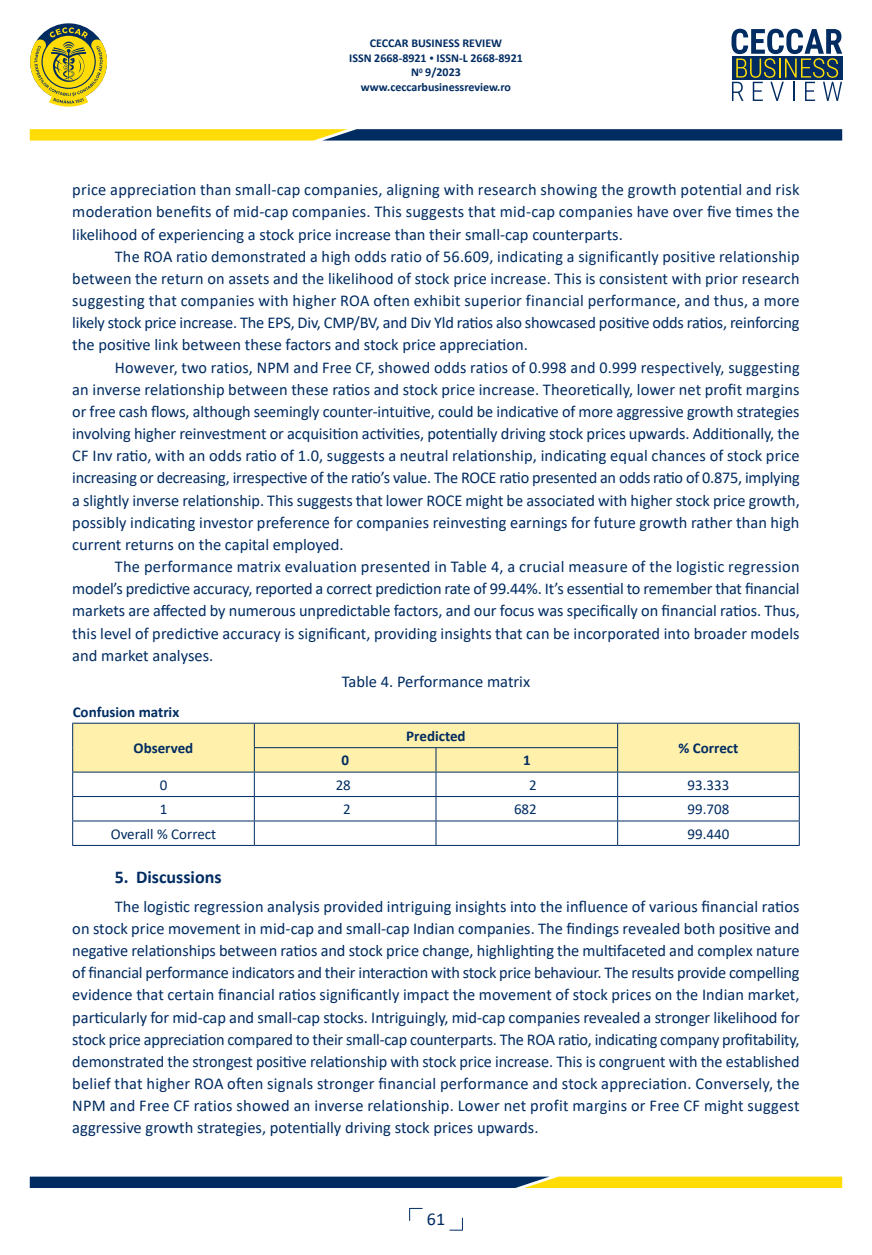
<style>
.page{position:relative;width:872px;height:1255px;background:#fff}
.page>*{position:absolute;margin:0;border:0;box-sizing:border-box;transform-origin:0 0}
.t1{font:700 18px "Calibri";color:#002c62}
.t2{font:18px "Calibri";color:#002c62}
.t3{font:16.5px/22.2px "Calibri";color:#002c62;text-align:justify}
.t4{font:700 15px "Calibri";color:#002c62}
.t5{font:15px "Calibri";color:#002c62}
.t6{font:700 12px/14.4px "Calibri";color:#002c62;text-align:center}
.s1{font-size:9px}
</style>
<div class="page">
<svg style="left:449px;top:1217px;width:14px;height:13px"></svg>
<svg style="left:731px;top:29px;width:111px;height:72px"></svg>
<svg style="left:30px;top:129px;width:812px;height:11px;background:#647144"></svg>
<svg style="left:30px;top:27px;width:77px;height:80px"></svg>
<svg style="left:30px;top:1176px;width:812px;height:11px;background:#69774c"></svg>
<svg style="left:409px;top:1207px;width:13px;height:13px"></svg>
<svg style="left:72px;top:723px;width:728px;height:122px"></svg>
<hr style="left:72px;top:845px;width:182px;height:1px;background:#002c62">
<hr style="left:254px;top:845px;width:182px;height:1px;background:#002c62">
<hr style="left:436px;top:845px;width:181px;height:1px;background:#002c62">
<hr style="left:617px;top:845px;width:182px;height:1px;background:#002c62">
<hr style="left:72px;top:722px;width:182px;height:1px;background:#002c62">
<hr style="left:254px;top:722px;width:182px;height:1px;background:#002c62">
<hr style="left:436px;top:722px;width:181px;height:1px;background:#002c62">
<hr style="left:617px;top:722px;width:182px;height:1px;background:#002c62">
<p class="t6" style="left:349px;top:36px;width:175px">CECCAR BUSINESS REVIEW<br>ISSN 2668-8921 <span class="s1">•</span> ISSN-L 2668-8921<br>N<sup>0</sup> 9/2023 www.ceccarbusinessreview.ro</p>
<p class="t3" style="left:72px;top:178px;width:729px">price appreciation than small-cap companies, aligning with research showing the growth potential and risk moderation benefits of mid-cap companies. This suggests that mid-cap companies have over five times the likelihood of experiencing a stock price increase than their small-cap counterparts.</p>
<p class="t3" style="left:72px;top:245px;width:729px;text-indent:43px">The ROA ratio demonstrated a high odds ratio of 56.609, indicating a significantly positive relationship between the return on assets and the likelihood of stock price increase. This is consistent with prior research suggesting that companies with higher ROA often exhibit superior financial performance, and thus, a more likely stock price increase. The EPS, Div, CMP/BV, and Div Yld ratios also showcased positive odds ratios, reinforcing the positive link between these factors and stock price appreciation.</p>
<p class="t3" style="left:72px;top:355px;width:729px;text-indent:43px">However, two ratios, NPM and Free CF, showed odds ratios of 0.998 and 0.999 respectively, suggesting an inverse relationship between these ratios and stock price increase. Theoretically, lower net profit margins or free cash flows, although seemingly counter-intuitive, could be indicative of more aggressive growth strategies involving higher reinvestment or acquisition activities, potentially driving stock prices upwards. Additionally, the CF Inv ratio, with an odds ratio of 1.0, suggests a neutral relationship, indicating equal chances of stock price increasing or decreasing, irrespective of the ratio’s value. The ROCE ratio presented an odds ratio of 0.875, implying a slightly inverse relationship. This suggests that lower ROCE might be associated with higher stock price growth, possibly indicating investor preference for companies reinvesting earnings for future growth rather than high current returns on the capital employed.</p>
<p class="t3" style="left:72px;top:555px;width:729px;text-indent:43px">The performance matrix evaluation presented in Table 4, a crucial measure of the logistic regression model’s predictive accuracy, reported a correct prediction rate of 99.44%. It’s essential to remember that financial markets are affected by numerous unpredictable factors, and our focus was specifically on financial ratios. Thus, this level of predictive accuracy is significant, providing insights that can be incorporated into broader models and market analyses.</p>
<p class="t3" style="left:342px;top:670px;width:190px">Table 4. Performance matrix</p>
<p class="t4" style="left:73px;top:701px;width:108px">Confusion matrix</p>
<p class="t4" style="left:134px;top:737px;width:61px">Observed</p>
<p class="t4" style="left:406px;top:725px;width:61px">Predicted</p>
<p class="t4" style="left:678px;top:737px;width:61px">% Correct</p>
<p class="t4" style="left:341px;top:749px;width:9px">0</p>
<p class="t4" style="left:523px;top:749px;width:9px">1</p>
<p class="t5" style="left:160px;top:774px;width:9px">0</p>
<p class="t5" style="left:336px;top:774px;width:17px">28</p>
<p class="t5" style="left:529px;top:774px;width:9px">2</p>
<p class="t5" style="left:687px;top:774px;width:43px">93.333</p>
<p class="t5" style="left:160px;top:798px;width:9px">1</p>
<p class="t5" style="left:343px;top:798px;width:9px">2</p>
<p class="t5" style="left:514px;top:798px;width:24px">682</p>
<p class="t5" style="left:687px;top:798px;width:43px">99.708</p>
<p class="t5" style="left:111px;top:823px;width:107px">Overall % Correct</p>
<p class="t5" style="left:687px;top:823px;width:43px">99.440</p>
<p class="t1" style="left:115px;top:864px;width:108px">5. Discussions</p>
<p class="t3" style="left:72px;top:894px;width:729px;text-indent:43px">The logistic regression analysis provided intriguing insights into the influence of various financial ratios on stock price movement in mid-cap and small-cap Indian companies. The findings revealed both positive and negative relationships between ratios and stock price change, highlighting the multifaceted and complex nature of financial performance indicators and their interaction with stock price behaviour. The results provide compelling evidence that certain financial ratios significantly impact the movement of stock prices on the Indian market, particularly for mid-cap and small-cap stocks. Intriguingly, mid-cap companies revealed a stronger likelihood for stock price appreciation compared to their small-cap counterparts. The ROA ratio, indicating company profitability, demonstrated the strongest positive relationship with stock price increase. This is congruent with the established belief that higher ROA often signals stronger financial performance and stock appreciation. Conversely, the NPM and Free CF ratios showed an inverse relationship. Lower net profit margins or Free CF might suggest aggressive growth strategies, potentially driving stock prices upwards.</p>
<p class="t2" style="left:427px;top:1206px;width:20px">61</p>
</div>
